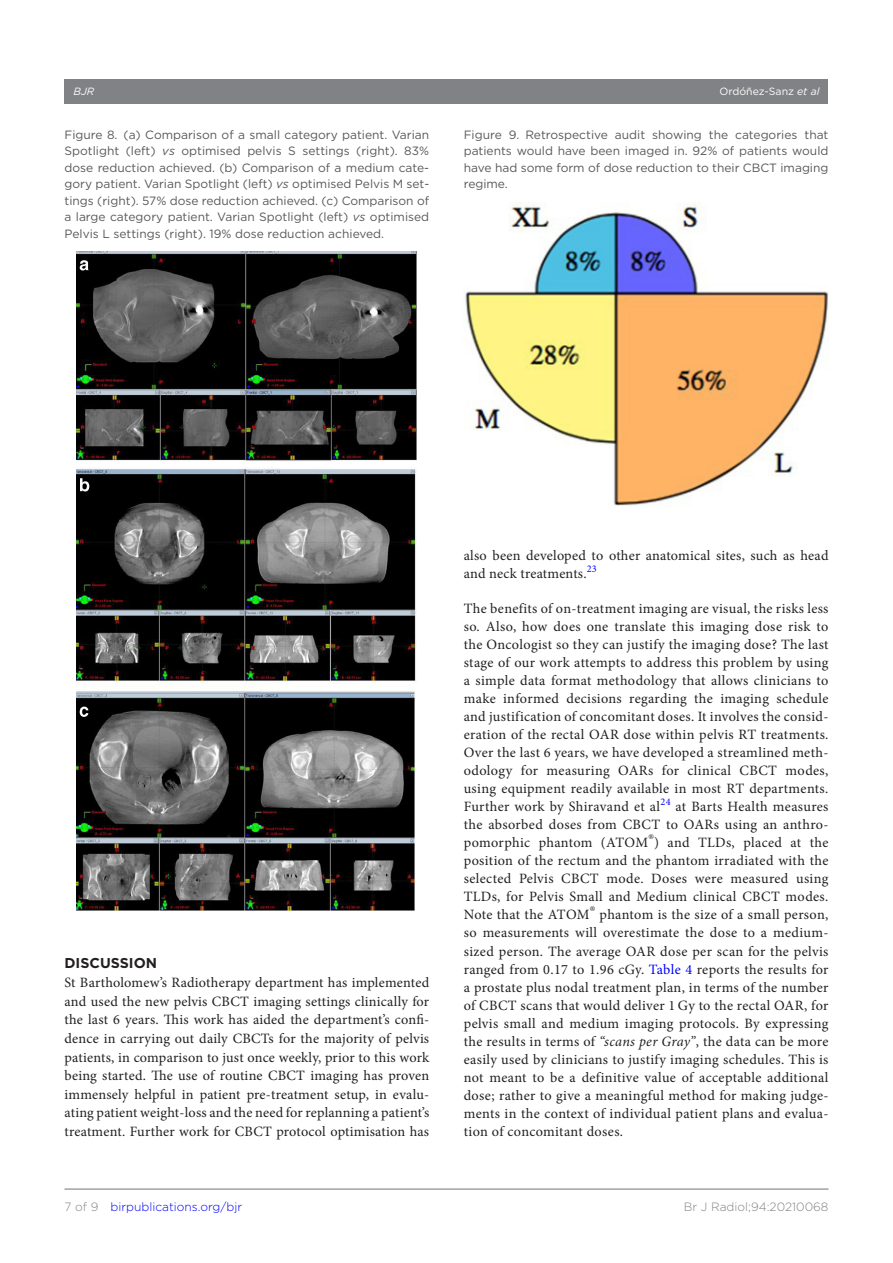
<style>
.page{position:relative;width:893px;height:1263px;background:#fff}
.page>*{position:absolute;margin:0;border:0;box-sizing:border-box;transform-origin:0 0}
.t1{font:14.25px/18px "Minion Pro";letter-spacing:.015em;color:#231f20;text-align:justify}
.t2{font:700 14.25px "Gotham";color:#231f20}
.t3{font:12px/16.5px "Gotham";color:#57585a;text-align:justify}
.t4{font:300 12px "Gotham";color:#00f}
.t5{font:300 12px "Gotham";color:#808285}
.t6{font:10.5px "Gotham";color:#fff}
.t7{font:italic 10.5px "Gotham";color:#fff}
.s1{font-style:italic}
.s2{color:#808285}
.s3{color:#00f}
</style>
<div class="page">
<div style="left:64px;top:79px;width:764px;height:24px;background:#808285"></div>
<hr style="left:64px;top:1188px;width:764px;height:2px;background:#808285">
<img style="left:77px;top:252px;width:340px;height:658px">
<img style="left:465px;top:202px;width:363px;height:304px">
<p class="t7" style="left:74px;top:85px;width:22px">BJR</p>
<p class="t6" style="left:719px;top:85px;width:101px">Ordóñez-Sanz <span class="s1">et al</span></p>
<p class="t3" style="left:64px;top:126px;width:366px">Figure 8. (a) Comparison of a small category patient. Varian Spotlight (left) <span class="s1">vs</span> optimised pelvis S settings (right). 83% dose reduction achieved. (b) Comparison of a medium cate&shy;gory patient. Varian Spotlight (left) <span class="s1">vs</span> optimised Pelvis M set&shy;tings (right). 57% dose reduction achieved. (c) Comparison of a large category patient. Varian Spotlight (left) <span class="s1">vs</span> optimised Pelvis L settings (right). 19% dose reduction achieved.</p>
<p class="t3" style="left:464px;top:126px;width:366px">Figure 9. Retrospective audit showing the categories that patients would have been imaged in. 92% of patients would have had some form of dose reduction to their CBCT imaging regime.</p>
<p class="t2" style="left:64px;top:953px;width:94px">DISCUSSION</p>
<p class="t1" style="left:64px;top:973px;width:366px;line-height:18.6px">St Bartholomew’s Radiotherapy department has implemented and used the new pelvis CBCT imaging settings clinically for the last 6 years. This work has aided the department’s confi&shy;dence in carrying out daily CBCTs for the majority of pelvis patients, in comparison to just once weekly, prior to this work being started. The use of routine CBCT imaging has proven immensely helpful in patient pre-treatment setup, in evalu&shy;ating patient weight-loss and the need for replanning a patient’s treatment. Further work for CBCT protocol optimisation has</p>
<p class="t4" style="left:64px;top:1199px;width:179px"><span class="s2">7 of 9</span> birpublications.org/bjr</p>
<p class="t1" style="left:464px;top:546px;width:366px">also been developed to other anatomical sites, such as head and neck treatments.<sup>23</sup></p>
<p class="t1" style="left:464px;top:599px;width:366px">The benefits of on-treatment imaging are visual, the risks less so. Also, how does one translate this imaging dose risk to the Oncologist so they can justify the imaging dose? The last stage of our work attempts to address this problem by using a simple data format methodology that allows clinicians to make informed decisions regarding the imaging schedule and justification of concomitant doses. It involves the consid&shy;eration of the rectal OAR dose within pelvis RT treatments.<br>Over the last 6 years, we have developed a streamlined meth&shy;odology for measuring OARs for clinical CBCT modes, using equipment readily available in most RT departments.<br>Further work by Shiravand et al<sup>24</sup> at Barts Health measures the absorbed doses from CBCT to OARs using an anthro&shy;pomorphic phantom (ATOM<sup>®</sup>) and TLDs, placed at the position of the rectum and the phantom irradiated with the selected Pelvis CBCT mode. Doses were measured using TLDs, for Pelvis Small and Medium clinical CBCT modes.<br>Note that the ATOM<sup>®</sup> phantom is the size of a small person, so measurements will overestimate the dose to a medium&shy;sized person. The average OAR dose per scan for the pelvis ranged from 0.17 to 1.96 cGy. <span class="s3">Table 4</span> reports the results for a prostate plus nodal treatment plan, in terms of the number of CBCT scans that would deliver 1 Gy to the rectal OAR, for pelvis small and medium imaging protocols. By expressing the results in terms of <span class="s1">“scans per Gray”</span>, the data can be more easily used by clinicians to justify imaging schedules. This is not meant to be a definitive value of acceptable additional dose; rather to give a meaningful method for making judge&shy;ments in the context of individual patient plans and evalua&shy;tion of concomitant doses.</p>
<p class="t5" style="left:684px;top:1199px;width:146px">Br J Radiol;94:20210068</p>
</div>
